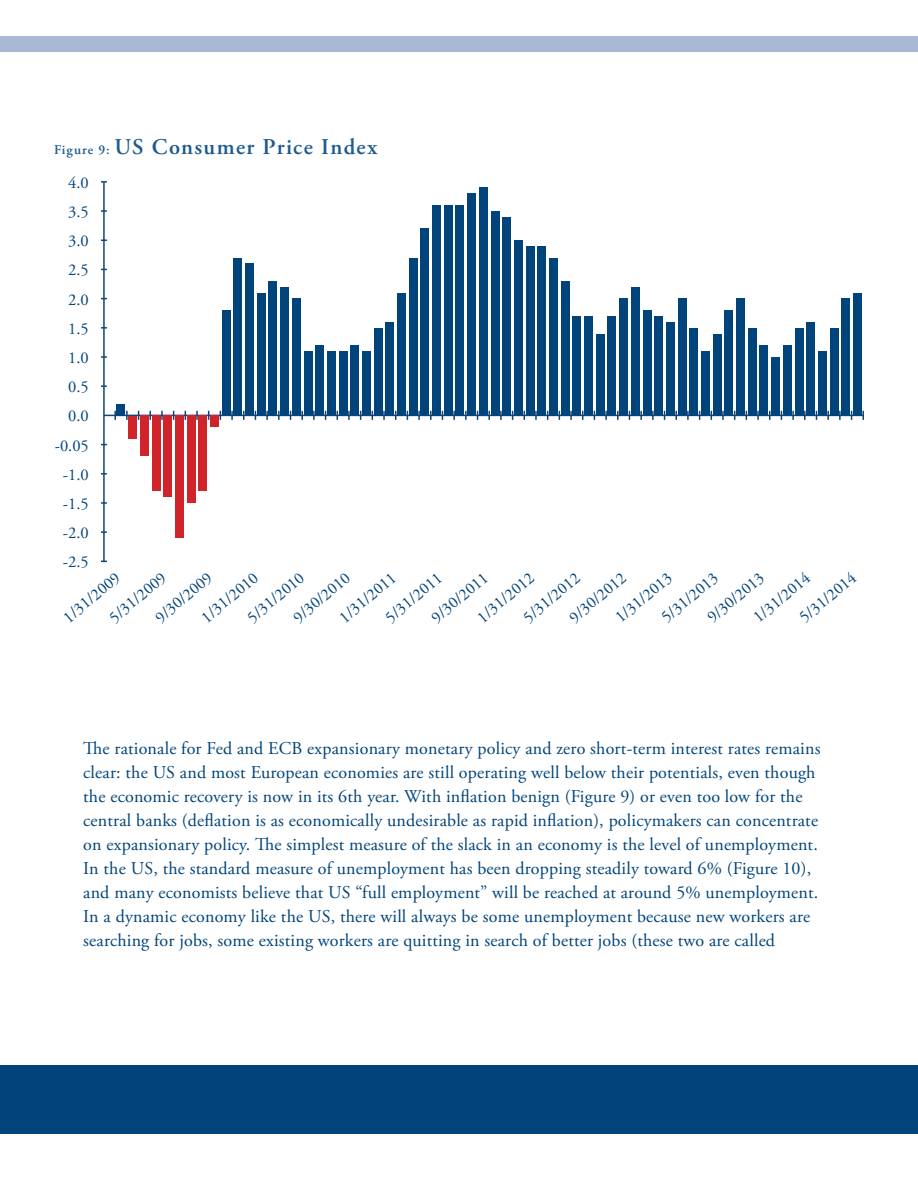
<style>
.page{position:relative;width:918px;height:1188px;background:#fff}
.page>*{position:absolute;margin:0;border:0;box-sizing:border-box;transform-origin:0 0}
.t1{font:600 22.5px "Adobe Garamond Pro";letter-spacing:.055em;color:#1e5b8f}
.t2{font:18px/24px "Adobe Garamond Pro";letter-spacing:.01em;color:#00447b}
.t3{font:16.5px/29.2px "Adobe Garamond Pro";color:#00447b;text-align:right}
.s1{font-size:13.5px}
</style>
<div class="page">
<div style="left:0;top:1066px;width:918px;height:68px;background:#00447b"></div>
<div style="left:0;top:36px;width:918px;height:16px;background:#a9b8d4"></div>
<hr style="left:103px;top:182px;width:2px;height:380px;background:#0f457a">
<svg style="left:101px;top:181px;width:6px;height:2px"></svg>
<hr style="left:104px;top:415px;width:760px;height:1px;background:#0f457a">
<svg style="left:114px;top:411px;width:2px;height:9px"></svg>
<svg style="left:126px;top:411px;width:2px;height:9px"></svg>
<svg style="left:161px;top:411px;width:2px;height:9px"></svg>
<svg style="left:196px;top:411px;width:2px;height:9px"></svg>
<svg style="left:231px;top:411px;width:2px;height:9px"></svg>
<svg style="left:243px;top:411px;width:2px;height:9px"></svg>
<svg style="left:266px;top:411px;width:2px;height:9px"></svg>
<svg style="left:278px;top:411px;width:2px;height:9px"></svg>
<svg style="left:301px;top:411px;width:2px;height:9px"></svg>
<svg style="left:313px;top:411px;width:2px;height:9px"></svg>
<svg style="left:348px;top:411px;width:2px;height:9px"></svg>
<svg style="left:383px;top:411px;width:2px;height:9px"></svg>
<svg style="left:418px;top:411px;width:2px;height:9px"></svg>
<svg style="left:430px;top:411px;width:2px;height:9px"></svg>
<svg style="left:453px;top:411px;width:2px;height:9px"></svg>
<svg style="left:465px;top:411px;width:2px;height:9px"></svg>
<svg style="left:488px;top:411px;width:2px;height:9px"></svg>
<svg style="left:500px;top:411px;width:2px;height:9px"></svg>
<svg style="left:535px;top:411px;width:2px;height:9px"></svg>
<svg style="left:570px;top:411px;width:2px;height:9px"></svg>
<svg style="left:605px;top:411px;width:2px;height:9px"></svg>
<svg style="left:617px;top:411px;width:2px;height:9px"></svg>
<svg style="left:640px;top:411px;width:2px;height:9px"></svg>
<svg style="left:652px;top:411px;width:2px;height:9px"></svg>
<svg style="left:675px;top:411px;width:2px;height:9px"></svg>
<svg style="left:687px;top:411px;width:2px;height:9px"></svg>
<svg style="left:722px;top:411px;width:2px;height:9px"></svg>
<svg style="left:757px;top:411px;width:2px;height:9px"></svg>
<svg style="left:792px;top:411px;width:2px;height:9px"></svg>
<svg style="left:804px;top:411px;width:2px;height:9px"></svg>
<svg style="left:827px;top:411px;width:2px;height:9px"></svg>
<svg style="left:839px;top:411px;width:2px;height:9px"></svg>
<svg style="left:862px;top:411px;width:2px;height:9px"></svg>
<div style="left:117px;top:404px;width:8px;height:11px;background:#00447b"></div>
<div style="left:128px;top:416px;width:9px;height:23px;background:#d1232a"></div>
<div style="left:140px;top:416px;width:8px;height:40px;background:#d1232a"></div>
<div style="left:152px;top:416px;width:8px;height:75px;background:#d1232a"></div>
<div style="left:164px;top:416px;width:8px;height:81px;background:#d1232a"></div>
<div style="left:175px;top:416px;width:9px;height:122px;background:#d1232a"></div>
<div style="left:187px;top:416px;width:8px;height:87px;background:#d1232a"></div>
<div style="left:199px;top:416px;width:8px;height:75px;background:#d1232a"></div>
<div style="left:210px;top:416px;width:9px;height:11px;background:#d1232a"></div>
<div style="left:222px;top:310px;width:8px;height:105px;background:#00447b"></div>
<div style="left:234px;top:258px;width:8px;height:157px;background:#00447b"></div>
<div style="left:245px;top:264px;width:9px;height:151px;background:#00447b"></div>
<div style="left:257px;top:293px;width:8px;height:122px;background:#00447b"></div>
<div style="left:269px;top:281px;width:8px;height:134px;background:#00447b"></div>
<div style="left:280px;top:287px;width:9px;height:128px;background:#00447b"></div>
<div style="left:292px;top:299px;width:8px;height:116px;background:#00447b"></div>
<div style="left:304px;top:351px;width:8px;height:64px;background:#00447b"></div>
<div style="left:316px;top:346px;width:8px;height:69px;background:#00447b"></div>
<div style="left:327px;top:351px;width:9px;height:64px;background:#00447b"></div>
<div style="left:339px;top:351px;width:8px;height:64px;background:#00447b"></div>
<div style="left:351px;top:346px;width:8px;height:69px;background:#00447b"></div>
<div style="left:362px;top:351px;width:9px;height:64px;background:#00447b"></div>
<div style="left:374px;top:328px;width:8px;height:87px;background:#00447b"></div>
<div style="left:386px;top:322px;width:8px;height:93px;background:#00447b"></div>
<div style="left:397px;top:293px;width:9px;height:122px;background:#00447b"></div>
<div style="left:409px;top:258px;width:8px;height:157px;background:#00447b"></div>
<div style="left:421px;top:229px;width:8px;height:186px;background:#00447b"></div>
<div style="left:432px;top:205px;width:9px;height:210px;background:#00447b"></div>
<div style="left:444px;top:205px;width:8px;height:210px;background:#00447b"></div>
<div style="left:456px;top:205px;width:8px;height:210px;background:#00447b"></div>
<div style="left:468px;top:194px;width:8px;height:221px;background:#00447b"></div>
<div style="left:479px;top:188px;width:9px;height:227px;background:#00447b"></div>
<div style="left:491px;top:211px;width:8px;height:204px;background:#00447b"></div>
<div style="left:503px;top:217px;width:8px;height:198px;background:#00447b"></div>
<div style="left:514px;top:240px;width:9px;height:175px;background:#00447b"></div>
<div style="left:526px;top:246px;width:8px;height:169px;background:#00447b"></div>
<div style="left:538px;top:246px;width:8px;height:169px;background:#00447b"></div>
<div style="left:549px;top:258px;width:9px;height:157px;background:#00447b"></div>
<div style="left:561px;top:281px;width:8px;height:134px;background:#00447b"></div>
<div style="left:573px;top:316px;width:8px;height:99px;background:#00447b"></div>
<div style="left:584px;top:316px;width:9px;height:99px;background:#00447b"></div>
<div style="left:596px;top:334px;width:8px;height:81px;background:#00447b"></div>
<div style="left:608px;top:316px;width:8px;height:99px;background:#00447b"></div>
<div style="left:620px;top:299px;width:8px;height:116px;background:#00447b"></div>
<div style="left:631px;top:287px;width:9px;height:128px;background:#00447b"></div>
<div style="left:643px;top:310px;width:8px;height:105px;background:#00447b"></div>
<div style="left:655px;top:316px;width:8px;height:99px;background:#00447b"></div>
<div style="left:666px;top:322px;width:9px;height:93px;background:#00447b"></div>
<div style="left:678px;top:299px;width:8px;height:116px;background:#00447b"></div>
<div style="left:690px;top:328px;width:8px;height:87px;background:#00447b"></div>
<div style="left:701px;top:351px;width:9px;height:64px;background:#00447b"></div>
<div style="left:713px;top:334px;width:8px;height:81px;background:#00447b"></div>
<div style="left:725px;top:310px;width:8px;height:105px;background:#00447b"></div>
<div style="left:736px;top:299px;width:9px;height:116px;background:#00447b"></div>
<div style="left:748px;top:328px;width:8px;height:87px;background:#00447b"></div>
<div style="left:760px;top:346px;width:8px;height:69px;background:#00447b"></div>
<div style="left:771px;top:357px;width:9px;height:58px;background:#00447b"></div>
<div style="left:783px;top:346px;width:9px;height:69px;background:#00447b"></div>
<div style="left:795px;top:328px;width:8px;height:87px;background:#00447b"></div>
<div style="left:807px;top:322px;width:8px;height:93px;background:#00447b"></div>
<div style="left:818px;top:351px;width:9px;height:64px;background:#00447b"></div>
<div style="left:830px;top:328px;width:8px;height:87px;background:#00447b"></div>
<div style="left:842px;top:299px;width:8px;height:116px;background:#00447b"></div>
<div style="left:853px;top:293px;width:9px;height:122px;background:#00447b"></div>
<p class="t1" style="left:54px;top:134px;width:325px"><span class="s1">Figure 9:</span> US Consumer Price Index</p>
<p class="t3" style="left:55px;top:169px;width:36px">4.0<br>3.5<br>3.0<br>2.5<br>2.0<br>1.5<br>1.0<br>0.5<br>0.0 -0.05 -1.0 -1.5 -2.0 -2.5</p>
<p class="t3" style="left:56px;top:609px;width:70px;rotate:-40deg">1/31/2009</p>
<p class="t3" style="left:793px;top:609px;width:70px;rotate:-40deg">5/31/2014</p>
<p class="t3" style="left:747px;top:609px;width:70px;rotate:-40deg">1/31/2014</p>
<p class="t3" style="left:562px;top:609px;width:70px;rotate:-40deg">9/30/2012</p>
<p class="t3" style="left:516px;top:609px;width:70px;rotate:-40deg">5/31/2012</p>
<p class="t3" style="left:470px;top:609px;width:70px;rotate:-40deg">1/31/2012</p>
<p class="t3" style="left:286px;top:609px;width:70px;rotate:-40deg">9/30/2010</p>
<p class="t3" style="left:240px;top:609px;width:70px;rotate:-40deg">5/31/2010</p>
<p class="t3" style="left:194px;top:609px;width:70px;rotate:-40deg">1/31/2010</p>
<p class="t3" style="left:148px;top:609px;width:70px;rotate:-40deg">9/30/2009</p>
<p class="t3" style="left:701px;top:609px;width:70px;rotate:-40deg">9/30/2013</p>
<p class="t3" style="left:102px;top:609px;width:70px;rotate:-40deg">5/31/2009</p>
<p class="t3" style="left:655px;top:609px;width:70px;rotate:-40deg">5/31/2013</p>
<p class="t3" style="left:608px;top:609px;width:70px;rotate:-40deg">1/31/2013</p>
<p class="t3" style="left:424px;top:609px;width:70px;rotate:-40deg">9/30/2011</p>
<p class="t3" style="left:378px;top:609px;width:70px;rotate:-40deg">5/31/2011</p>
<p class="t3" style="left:332px;top:609px;width:70px;rotate:-40deg">1/31/2011</p>
<p class="t2" style="left:83px;top:737px;width:739px">The rationale for Fed and ECB expansionary monetary policy and zero short-term interest rates remains clear: the US and most European economies are still operating well below their potentials, even though the economic recovery is now in its 6th year. With inflation benign (Figure 9) or even too low for the central banks (deflation is as economically undesirable as rapid inflation), policymakers can concentrate on expansionary policy. The simplest measure of the slack in an economy is the level of unemployment.<br>In the US, the standard measure of unemployment has been dropping steadily toward 6% (Figure 10), and many economists believe that US “full employment” will be reached at around 5% unemployment.<br>In a dynamic economy like the US, there will always be some unemployment because new workers are searching for jobs, some existing workers are quitting in search of better jobs (these two are called</p>
</div>
